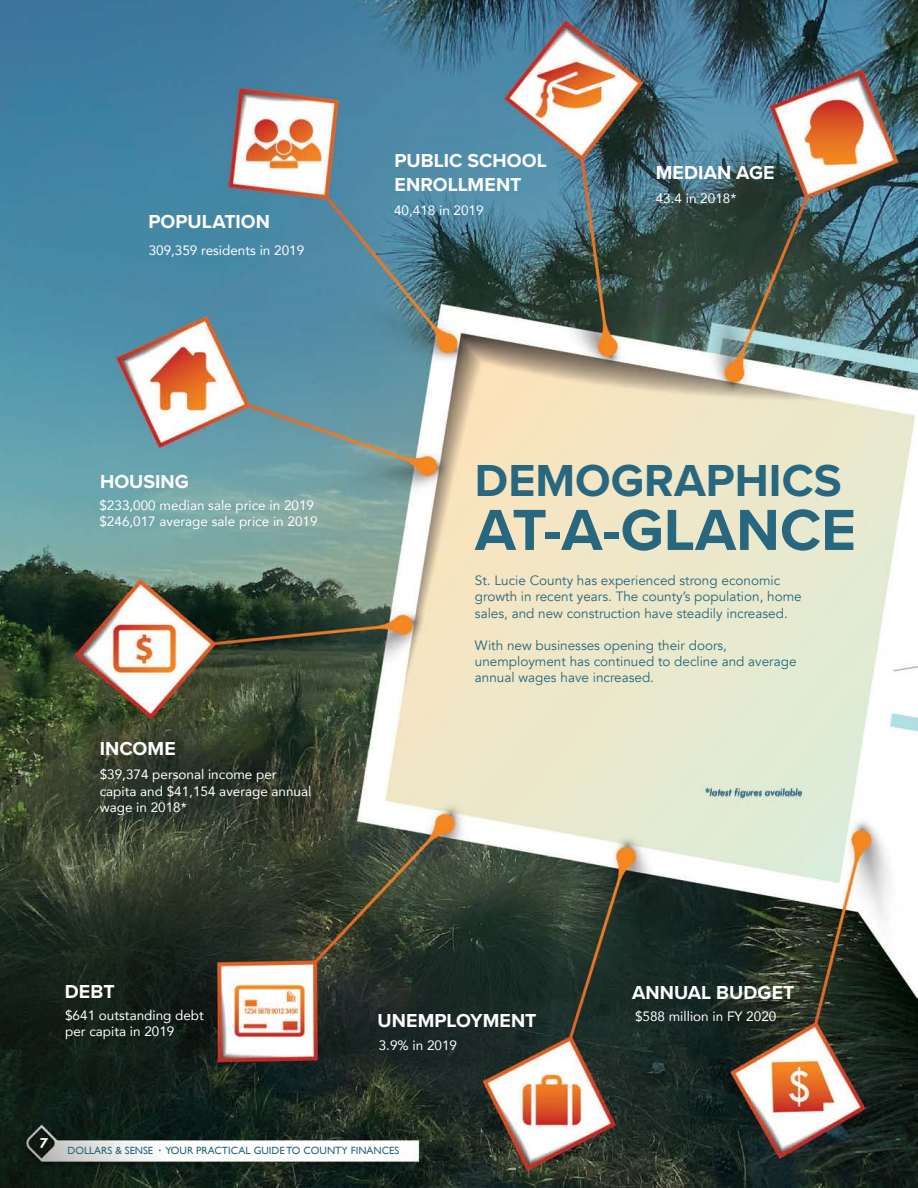
<style>
.page{position:relative;width:918px;height:1188px;background:#fff}
.page>*{position:absolute;margin:0;border:0;box-sizing:border-box;transform-origin:0 0}
.t1{font:700 60px "Proxima Nova";color:#27677f}
.t2{font:700 46.5px "Proxima Nova";color:#27677f}
.t3{font:700 19.5px/23.4px "Proxima Nova";color:#fff}
.t4{font:700 15.75px "Tw Cen";color:#fff}
.t5{font:13.5px/16.2px "Avenir";color:#27677f}
.t6{font:13.5px/16.2px "Avenir";color:#fff}
.t7{font:10.5px "Gill Sans";color:#27677f}
.t8{font:italic 10.5px "Tw Cen";color:#27677f}
.s1{font-weight:700}
</style>
<div class="page">
<img style="left:0;top:0;width:918px;height:1188px">
<h3 class="t3" style="left:148px;top:210px;width:123px">POPULATION</h3>
<p class="t6" style="left:149px;top:242px;width:157px">309,359 residents in 2019</p>
<h3 class="t3" style="left:395px;top:149px;width:154px">PUBLIC SCHOOL<br>ENROLLMENT</h3>
<p class="t6" style="left:394px;top:202px;width:91px">40,418 in 2019</p>
<h3 class="t3" style="left:656px;top:160px;width:120px">MEDIAN AGE</h3>
<p class="t6" style="left:656px;top:190px;width:82px">43.4 in 2018*</p>
<h3 class="t3" style="left:100px;top:469px;width:90px">HOUSING</h3>
<p class="t6" style="left:99px;top:497px;width:220px">$233,000 median sale price in 2019 $246,017 average sale price in 2019</p>
<h3 class="t3" style="left:100px;top:737px;width:78px">INCOME</h3>
<p class="t6" style="left:100px;top:766px;width:213px">$39,374 personal income per capita and $41,154 average annual wage in 2018*</p>
<h2 class="t2" style="left:475px;top:446px;width:368px">DEMOGRAPHICS</h2>
<h1 class="t1" style="left:475px;top:485px;width:383px">AT-A-GLANCE</h1>
<p class="t5" style="left:475px;top:573px;width:328px">St. Lucie County has experienced strong economic growth in recent years. The county’s population, home sales, and new construction have steadily increased.</p>
<p class="t5" style="left:475px;top:638px;width:323px">With new businesses opening their doors, unemployment has continued to decline and average annual wages have increased.</p>
<p class="t8" style="left:705px;top:786px;width:99px">*latest figures available</p>
<h3 class="t3" style="left:65px;top:979px;width:51px">DEBT</h3>
<p class="t6" style="left:65px;top:1007px;width:140px">$641 outstanding debt per capita in 2019</p>
<h3 class="t3" style="left:632px;top:980px;width:164px">ANNUAL BUDGET</h3>
<h3 class="t3" style="left:377px;top:1008px;width:161px">UNEMPLOYMENT</h3>
<p class="t6" style="left:635px;top:1008px;width:143px">$588 million in FY 2020</p>
<p class="t6" style="left:379px;top:1037px;width:80px">3.9% in 2019</p>
<p class="t4" style="left:40px;top:1133px;width:10px">7</p>
<p class="t7" style="left:67px;top:1144px;width:333px">DOLLARS &amp; SENSE <span class="s1">·</span> YOUR PRACTICAL GUIDE TO COUNTY FINANCES</p>
</div>
